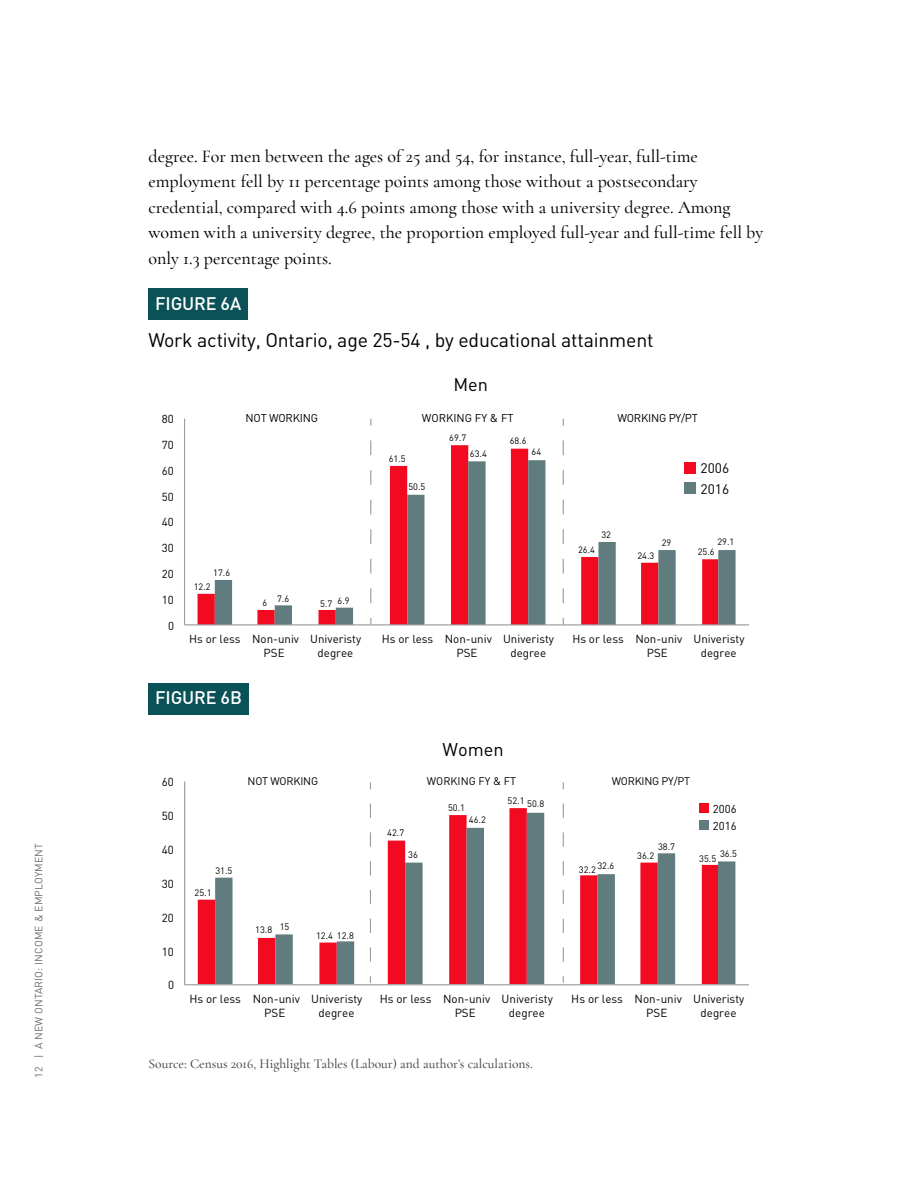
<style>
.page{position:relative;width:918px;height:1188px;background:#fff}
.page>*{position:absolute;margin:0;border:0;box-sizing:border-box;transform-origin:0 0}
.Figure_Description{font:19.5px "DIN";letter-spacing:-.01em;color:#000}
.t1{font:18.3px "DIN";color:#000}
.t2{font:18.15px "DIN";color:#000}
.Paragraph{font:500 18px/25.5px "Cormorant Garamond";color:#000}
.Figure_X{font:500 18px "DIN";letter-spacing:-.01em;color:#fff}
.t3{font:13.65px/20.5px "DIN";color:#000}
.Footnotes{font:500 13.5px "Cormorant Garamond";color:#414042}
.t4{font:11.55px/13.8px "DIN";color:#000}
.t5{font:11.4px/17.1px "DIN";color:#000}
.t6{font:11.25px "DIN";letter-spacing:-.02em;color:#000}
.t7{font:11.25px "DIN";color:#000}
.t8{font:10.95px "DIN";letter-spacing:-.02em;color:#000}
.t9{font:10.95px "DIN";color:#000}
.t10{font:10.5px "DIN";letter-spacing:.01em;color:#6d6e71}
.t11{font:9.3px "DIN";color:#000}
.t12{font:9.15px "DIN";color:#000}
</style>
<div class="page">
<div style="left:148px;top:288px;width:100px;height:32px;background:#0a5257"></div>
<svg style="left:198px;top:445px;width:365px;height:179px"></svg>
<svg style="left:215px;top:460px;width:521px;height:164px"></svg>
<hr style="left:184px;top:419px;width:1px;height:206px;background:#9b9b9b">
<svg style="left:370px;top:440px;width:1px;height:163px"></svg>
<svg style="left:563px;top:440px;width:1px;height:163px"></svg>
<hr style="left:185px;top:624px;width:564px;height:1px;background:#9b9b9b">
<div style="left:685px;top:462px;width:11px;height:11px;background:#f20a20"></div>
<div style="left:685px;top:483px;width:11px;height:11px;background:#607c7e"></div>
<svg style="left:198px;top:808px;width:365px;height:176px"></svg>
<svg style="left:215px;top:813px;width:520px;height:171px"></svg>
<hr style="left:184px;top:781px;width:1px;height:204px;background:#9b9b9b">
<hr style="left:185px;top:984px;width:564px;height:1px;background:#9b9b9b">
<svg style="left:370px;top:803px;width:1px;height:159px"></svg>
<svg style="left:563px;top:803px;width:1px;height:159px"></svg>
<div style="left:699px;top:803px;width:10px;height:10px;background:#f20a20"></div>
<div style="left:699px;top:821px;width:10px;height:9px;background:#607c7e"></div>
<div style="left:148px;top:683px;width:101px;height:31px;background:#0a5257"></div>
<p class="t10" style="left:32px;top:1078px;width:236px;rotate:-90deg">12 | A NEW ONTARIO: INCOME &amp; EMPLOYMENT</p>
<p class="Paragraph" style="left:148px;top:143px;width:616px">degree. For men between the ages of 25 and 54, for instance, full-year, full-time employment fell by 11 percentage points among those without a postsecondary credential, compared with 4.6 points among those with a university degree. Among women with a university degree, the proportion employed full-year and full-time fell by only 1.3 percentage points.</p>
<p class="Figure_X" style="left:155px;top:292px;width:88px">FIGURE 6A</p>
<p class="Figure_Description" style="left:148px;top:328px;width:507px">Work activity, Ontario, age 25-54 , by educational attainment</p>
<p class="t4" style="left:162px;top:412px;width:14px">80</p>
<p class="t4" style="left:162px;top:438px;width:14px">70</p>
<p class="t4" style="left:162px;top:464px;width:14px">60</p>
<p class="t4" style="left:162px;top:489px;width:14px">50</p>
<p class="t4" style="left:162px;top:515px;width:14px">40</p>
<p class="t4" style="left:162px;top:541px;width:14px">30</p>
<p class="t4" style="left:162px;top:567px;width:14px">20</p>
<p class="t4" style="left:162px;top:592px;width:14px">10</p>
<p class="t4" style="left:168px;top:618px;width:8px">0</p>
<p class="t2" style="left:453px;top:373px;width:36px">Men</p>
<p class="t6" style="left:246px;top:411px;width:74px">NOT WORKING</p>
<p class="t7" style="left:422px;top:411px;width:93px">WORKING FY &amp; FT</p>
<p class="t6" style="left:617px;top:411px;width:82px">WORKING PY/PT</p>
<p class="t12" style="left:213px;top:567px;width:18px">17.6</p>
<p class="t12" style="left:194px;top:581px;width:18px">12.2</p>
<p class="t12" style="left:277px;top:593px;width:14px">7.6</p>
<p class="t12" style="left:338px;top:595px;width:14px">6.9</p>
<p class="t12" style="left:262px;top:597px;width:6px">6</p>
<p class="t12" style="left:320px;top:598px;width:14px">5.7</p>
<p class="t12" style="left:389px;top:453px;width:18px">61.5</p>
<p class="t12" style="left:408px;top:481px;width:18px">50.5</p>
<p class="t12" style="left:449px;top:432px;width:18px">69.7</p>
<p class="t12" style="left:510px;top:434px;width:18px">68.6</p>
<p class="t12" style="left:470px;top:448px;width:18px">63.4</p>
<p class="t12" style="left:532px;top:446px;width:11px">64</p>
<p class="t12" style="left:601px;top:529px;width:11px">32</p>
<p class="t12" style="left:578px;top:544px;width:18px">26.4</p>
<p class="t3" style="left:701px;top:458px;width:30px">2006<br>2016</p>
<p class="t12" style="left:637px;top:550px;width:18px">24.3</p>
<p class="t12" style="left:662px;top:537px;width:11px">29</p>
<p class="t12" style="left:717px;top:536px;width:18px">29.1</p>
<p class="t12" style="left:698px;top:546px;width:18px">25.6</p>
<p class="t4" style="left:264px;top:632px;width:37px;text-indent:-74px">Hs or less Non-univ<br>PSE</p>
<p class="t4" style="left:310px;top:632px;width:52px;text-align:center">Univeristy degree</p>
<p class="t4" style="left:456px;top:632px;width:37px;text-indent:-74px">Hs or less Non-univ<br>PSE</p>
<p class="t4" style="left:503px;top:632px;width:52px;text-align:center">Univeristy degree</p>
<p class="t4" style="left:647px;top:632px;width:37px;text-indent:-74px">Hs or less Non-univ<br>PSE</p>
<p class="t4" style="left:694px;top:632px;width:52px;text-align:center">Univeristy degree</p>
<p class="Figure_X" style="left:155px;top:686px;width:88px">FIGURE 6B</p>
<p class="t1" style="left:442px;top:738px;width:63px">Women</p>
<p class="t4" style="left:162px;top:775px;width:14px">60</p>
<p class="t4" style="left:162px;top:809px;width:14px">50</p>
<p class="t4" style="left:162px;top:843px;width:14px">40</p>
<p class="t4" style="left:162px;top:877px;width:14px">30</p>
<p class="t4" style="left:162px;top:910px;width:14px">20</p>
<p class="t4" style="left:162px;top:944px;width:14px">10</p>
<p class="t4" style="left:168px;top:978px;width:8px">0</p>
<p class="t11" style="left:215px;top:865px;width:19px">31.5</p>
<p class="t11" style="left:195px;top:887px;width:19px">25.1</p>
<p class="t8" style="left:248px;top:775px;width:72px">NOT WORKING</p>
<p class="t9" style="left:427px;top:775px;width:91px">WORKING FY &amp; FT</p>
<p class="t8" style="left:612px;top:775px;width:80px">WORKING PY/PT</p>
<p class="t11" style="left:387px;top:827px;width:19px">42.7</p>
<p class="t11" style="left:448px;top:802px;width:19px">50.1</p>
<p class="t11" style="left:469px;top:814px;width:19px">46.2</p>
<p class="t11" style="left:508px;top:795px;width:19px">52.1</p>
<p class="t11" style="left:527px;top:798px;width:19px">50.8</p>
<p class="t5" style="left:713px;top:800px;width:25px">2006<br>2016</p>
<p class="t11" style="left:255px;top:924px;width:19px">13.8</p>
<p class="t11" style="left:280px;top:921px;width:11px">15</p>
<p class="t11" style="left:316px;top:929px;width:39px">12.4 12.8</p>
<p class="t11" style="left:408px;top:848px;width:11px">36</p>
<p class="t11" style="left:597px;top:860px;width:19px">32.6</p>
<p class="t11" style="left:579px;top:864px;width:19px">32.2</p>
<p class="t11" style="left:658px;top:840px;width:19px">38.7</p>
<p class="t11" style="left:720px;top:848px;width:19px">36.5</p>
<p class="t11" style="left:637px;top:850px;width:19px">36.2</p>
<p class="t11" style="left:699px;top:852px;width:19px">35.5</p>
<p class="t4" style="left:264px;top:992px;width:37px;text-indent:-75px">Hs or less Non-univ<br>PSE</p>
<p class="t4" style="left:311px;top:992px;width:53px;text-align:center">Univeristy degree</p>
<p class="t4" style="left:455px;top:992px;width:37px;text-indent:-75px">Hs or less Non-univ<br>PSE</p>
<p class="t4" style="left:502px;top:992px;width:53px;text-align:center">Univeristy degree</p>
<p class="t4" style="left:646px;top:992px;width:37px;text-indent:-75px">Hs or less Non-univ<br>PSE</p>
<p class="t4" style="left:693px;top:992px;width:53px;text-align:center">Univeristy degree</p>
<p class="Footnotes" style="left:148px;top:1056px;width:386px">Source: Census 2016, Highlight Tables (Labour) and author’s calculations.</p>
</div>
